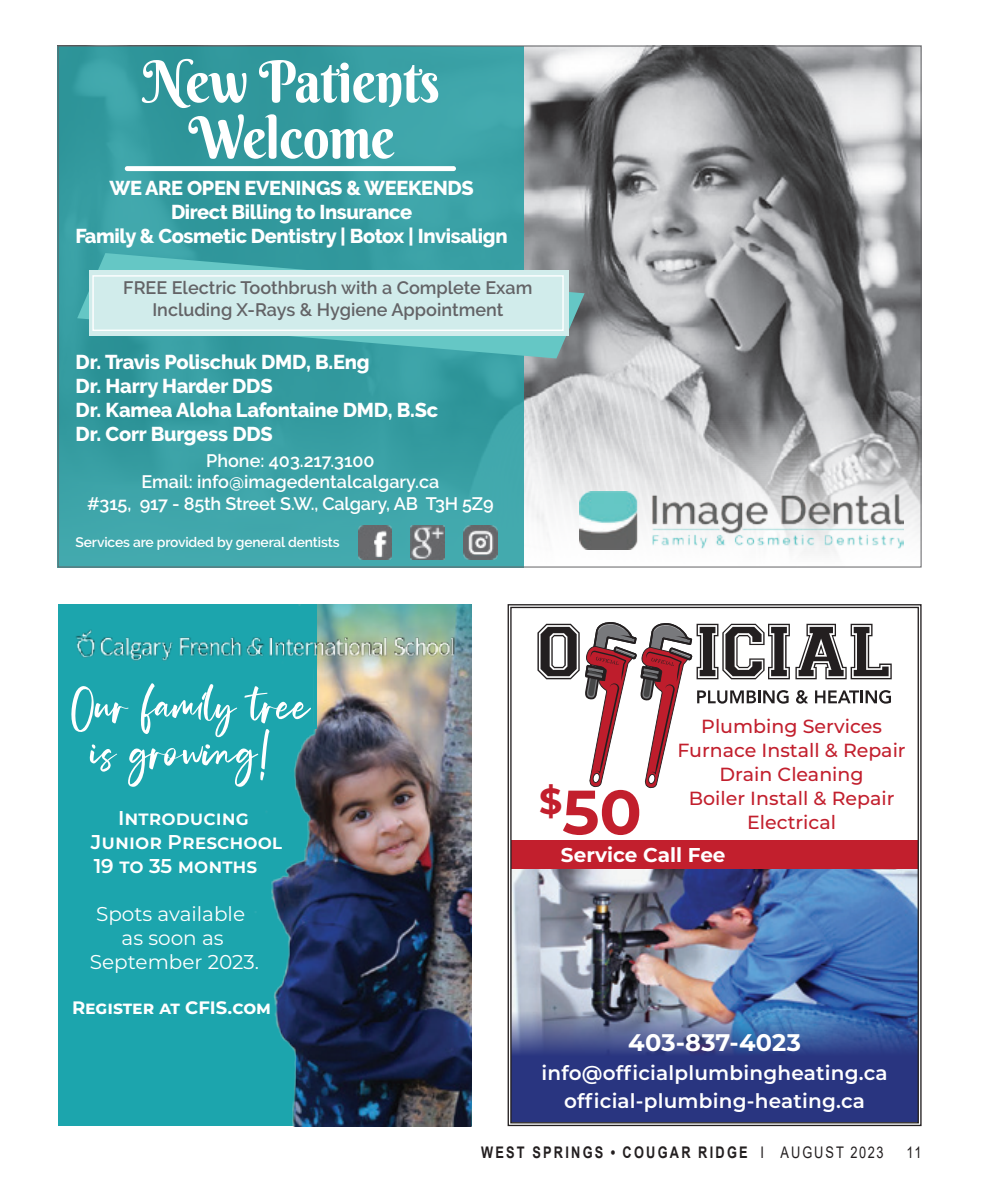
<style>
.page{position:relative;width:990px;height:1188px;background:#fff}
.page>*{position:absolute;margin:0;border:0;box-sizing:border-box;transform-origin:0 0}
.t1{font:70px "California Hotel";color:#fff}
.t2{font:700 62.4px "Montserrat";color:#c21f2d}
.t3{font:58px/56px "Berkshire Swash";letter-spacing:-.01em;color:#fff;text-align:center;scale:.9 1}
.t4{font:700 24px "Montserrat";letter-spacing:.01em;color:#fff}
.t5{font:800 20px/24px "Raleway";letter-spacing:-.02em;color:#fff;text-align:center}
.t6{font:600 20px/24px "Montserrat";letter-spacing:.01em;color:#fff}
.t7{font:20px/24px "Montserrat";color:#fff;text-align:center}
.t8{font:700 20px "Montserrat";color:#fff}
.t9{font:500 19px/24px "Montserrat";color:#c21f2d;text-align:center}
.t10{font:600 18px/21.6px "Raleway";color:#fff;text-align:center}
.t11{font:600 18px/21.6px "Raleway";color:#636366;text-align:center}
.t12{font:700 18px "Montserrat";color:#fff}
.t13{font:700 16px "Arial";letter-spacing:.175em;color:#231f20;scale:.8 1}
.t14{font:16px "Arial";color:#231f20;scale:.8 1}
.t15{font:600 13.8px "Raleway";letter-spacing:-.01em;color:#fff}
.s1{font-weight:400}
</style>
<div class="page">
<img style="left:524px;top:48px;width:396px;height:506px">
<div style="left:58px;top:46px;width:466px;height:522px;background:#399fa4"></div>
<img style="left:579px;top:492px;width:325px;height:58px">
<div style="left:125px;top:166px;width:331px;height:5px;background:#fff;border-radius:2px"></div>
<img style="left:358px;top:526px;width:34px;height:33px">
<img style="left:411px;top:525px;width:34px;height:34px">
<img style="left:463px;top:525px;width:34px;height:34px">
<svg style="left:77px;top:253px;width:508px;height:105px"></svg>
<div style="left:89px;top:271px;width:479px;height:65px;background:#d1eceb"></div>
<div style="left:92px;top:275px;width:472px;height:56px;border:1px solid #fff"></div>
<div style="left:58px;top:604px;width:414px;height:522px;background:#1ca5ad"></div>
<img style="left:255px;top:604px;width:217px;height:522px">
<hr style="left:314px;top:604px;width:2px;height:125px;background:#1ca5ad">
<img style="left:76px;top:628px;width:379px;height:33px">
<img style="left:508px;top:604px;width:414px;height:522px">
<p class="t3" style="left:143px;top:54px;width:331px">New Patients<br>Welcome</p>
<p class="t5" style="left:76px;top:176px;width:433px">WE ARE OPEN EVENINGS &amp; WEEKENDS<br>Direct Billing to Insurance<br>Family &amp; Cosmetic Dentistry | Botox | Invisalign</p>
<p class="t11" style="left:123px;top:277px;width:411px">FREE Electric Toothbrush with a Complete Exam<br>Including X-Rays &amp; Hygiene Appointment</p>
<p class="t5" style="left:76px;top:350px;width:364px;text-align:left">Dr. Travis Polischuk DMD, B.Eng<br>Dr. Harry Harder DDS<br>Dr. Kamea Aloha Lafontaine DMD, B.Sc<br>Dr. Corr Burgess DDS</p>
<p class="t10" style="left:87px;top:450px;width:408px">Phone: 403.217.3100<br>Email: info@imagedentalcalgary.ca<br>#315, 917 - 85th Street S.W., Calgary, AB T3H 5Z9</p>
<p class="t15" style="left:76px;top:534px;width:266px">Services are provided by general dentists</p>
<p class="t1" style="left:71px;top:671px;width:241px">Our family tree</p>
<p class="t1" style="left:90px;top:717px;width:182px">is growing!</p>
<p class="t6" style="left:91px;top:805px;width:193px;text-indent:27px">Introducing<br>Junior Preschool<br>19 to 35 months</p>
<p class="t7" style="left:90px;top:901px;width:171px">Spots available as soon as<br>September 2023.</p>
<p class="t12" style="left:72px;top:995px;width:201px">Register at CFIS.com</p>
<p class="t9" style="left:678px;top:714px;width:230px">Plumbing Services<br>Furnace Install &amp; Repair<br>Drain Cleaning<br>Boiler Install &amp; Repair<br>Electrical</p>
<p class="t2" style="left:539px;top:767px;width:104px"><sup>$</sup>50</p>
<p class="t8" style="left:561px;top:841px;width:166px">Service Call Fee</p>
<p class="t4" style="left:628px;top:1026px;width:174px">403-837-4023</p>
<p class="t6" style="left:541px;top:1058px;width:348px;line-height:28.4px;text-align:center">info@officialplumbingheating.ca official-plumbing-heating.ca</p>
<p class="t13" style="left:481px;top:1141px;width:505px">WEST SPRINGS • COUGAR RIDGE <span class="s1">I AUGUST 2023</span></p>
<p class="t14" style="left:907px;top:1141px;width:20px">11</p>
</div>
